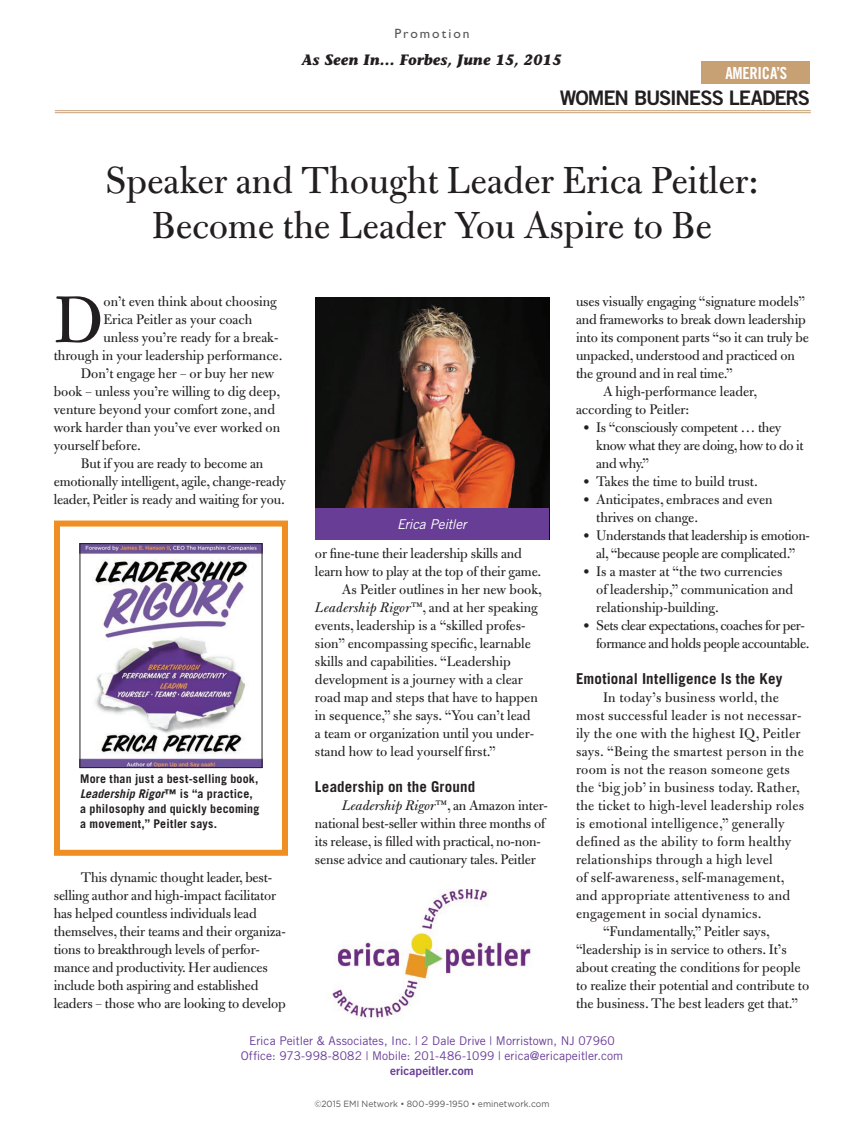
<style>
.page{position:relative;width:864px;height:1134px;background:#fff}
.page>*{position:absolute;margin:0;border:0;box-sizing:border-box;transform-origin:0 0}
.t1{font:70.95px "Bulmer MT Std";color:#231f20}
.t2{font:40.5px/45px "Bulmer MT Std";color:#231f20;text-align:center}
.t3{font:20.1px "Trade Gothic LT Std Bd 2";letter-spacing:-.055em;color:#231f20}
.t4{font:16.65px "Trade Gothic LT Std Bd Cn 20";letter-spacing:-.015em;color:#fff}
.t5{font:15px/18px "Bulmer MT Std";color:#231f20}
.t6{font:15px "Bulmer MT Std";letter-spacing:.02em;color:#231f20}
.t7{font:15px/18px "Bulmer MT Std";letter-spacing:-.02em;color:#231f20}
.t8{font:15px/18px "Bulmer MT Std";letter-spacing:-.025em;color:#231f20}
.t9{font:700 15px "Trade Gothic LT Std";letter-spacing:.01em;color:#231f20}
.t10{font:italic 700 15px "Stone Informal Std";color:#231f20}
.t11{font:italic 13.5px "Trade Gothic LT Std";letter-spacing:-.015em;color:#fff}
.t12{font:13.5px "Gill Sans Std";letter-spacing:.15em;color:#57585a}
.t13{font:12px/15px "Trade Gothic LT Std";letter-spacing:.005em;color:#683d96;text-align:center}
.t14{font:700 12px/15px "Trade Gothic LT Std";letter-spacing:.02em;color:#231f20}
.t15{font:12px "Trade Gothic LT Std Bd 2";color:#683d96}
.t16{font:9px "Gotham";letter-spacing:.01em;color:#57585a;scale:.95 1}
.s1{font-style:italic}
</style>
<div class="page">
<img style="left:315px;top:297px;width:234px;height:212px">
<div style="left:315px;top:509px;width:234px;height:31px;background:#683d96"></div>
<img style="left:332px;top:890px;width:199px;height:129px">
<div style="left:54px;top:521px;width:234px;height:335px;border:6px solid #ef8e22"></div>
<img style="left:82px;top:545px;width:178px;height:221px">
<div style="left:80px;top:543px;width:182px;height:225px;border:1px solid #231f20"></div>
<div style="left:701px;top:62px;width:109px;height:22px;background:#c7a074"></div>
<hr style="left:55px;top:110px;width:756px;height:1px;background:#c7a074">
<hr style="left:55px;top:112px;width:756px;height:1px;background:#c7a074">
<p class="t12" style="left:394px;top:26px;width:77px">Promotion</p>
<p class="t10" style="left:302px;top:51px;width:261px">As Seen In… Forbes, June 15, 2015</p>
<p class="t4" style="left:725px;top:63px;width:64px">AMERICA’S</p>
<h3 class="t3" style="left:560px;top:85px;width:252px">WOMEN BUSINESS LEADERS</h3>
<h2 class="t2" style="left:105px;top:158px;width:655px">Speaker and Thought Leader Erica Peitler:<br>Become the Leader You Aspire to Be</h2>
<h1 class="t1" style="left:54px;top:282px;width:51px">D</h1>
<p class="t5" style="left:104px;top:293px;width:175px">on’t even think about choosing</p>
<p class="t5" style="left:104px;top:311px;width:150px">Erica Peitler as your coach</p>
<p class="t5" style="left:104px;top:329px;width:176px">unless you’re ready for a break-</p>
<p class="t5" style="left:54px;top:347px;width:230px">through in your leadership performance.</p>
<p class="t5" style="left:81px;top:365px;width:195px">Don’t engage her – or buy her new</p>
<p class="t5" style="left:54px;top:383px;width:228px">book – unless you’re willing to dig deep,</p>
<p class="t5" style="left:54px;top:401px;width:223px">venture beyond your comfort zone, and</p>
<p class="t5" style="left:54px;top:419px;width:228px">work harder than you’ve ever worked on</p>
<p class="t5" style="left:54px;top:437px;width:89px">yourself before.</p>
<p class="t5" style="left:81px;top:455px;width:184px">But if you are ready to become an</p>
<p class="t5" style="left:54px;top:473px;width:234px">emotionally intelligent, agile, change-ready</p>
<p class="t5" style="left:54px;top:491px;width:233px">leader, Peitler is ready and waiting for you.</p>
<p class="t14" style="left:80px;top:771px;width:181px">More than just a best-selling book,<br><span class="s1">Leadership Rigor</span>™ is “a practice, a philosophy and quickly becoming a movement,” Peitler says.</p>
<p class="t5" style="left:54px;top:869px;width:234px;text-indent:27px">This dynamic thought leader, best&shy;selling author and high-impact facilitator has helped countless individuals lead themselves, their teams and their organiza&shy;tions to breakthrough levels of perfor&shy;mance and productivity. Her audiences include both aspiring and established leaders – those who are looking to develop</p>
<p class="t11" style="left:397px;top:516px;width:71px">Erica Peitler</p>
<p class="t5" style="left:315px;top:545px;width:208px">or fine-tune their leadership skills and</p>
<p class="t5" style="left:315px;top:563px;width:228px">learn how to play at the top of their game.</p>
<p class="t5" style="left:342px;top:581px;width:202px">As Peitler outlines in her new book,</p>
<p class="t5" style="left:315px;top:599px;width:224px"><span class="s1">Leadership Rigor</span>™, and at her speaking</p>
<p class="t5" style="left:315px;top:617px;width:212px">events, leadership is a “skilled profes-</p>
<p class="t5" style="left:315px;top:635px;width:217px">sion” encompassing specific, learnable</p>
<p class="t5" style="left:315px;top:653px;width:197px">skills and capabilities. “Leadership</p>
<p class="t5" style="left:315px;top:671px;width:209px">development is a journey with a clear</p>
<p class="t5" style="left:315px;top:689px;width:224px">road map and steps that have to happen</p>
<p class="t5" style="left:315px;top:707px;width:217px">in sequence,” she says. “You can’t lead</p>
<p class="t5" style="left:315px;top:725px;width:221px">a team or organization until you under-</p>
<p class="t5" style="left:315px;top:743px;width:182px">stand how to lead yourself first.”</p>
<p class="t9" style="left:315px;top:777px;width:162px">Leadership on the Ground</p>
<p class="t5" style="left:315px;top:797px;width:234px;text-indent:27px"><span class="s1">Leadership Rigor</span>™, an Amazon inter&shy;national best-seller within three months of its release, is filled with practical, no-non&shy;sense advice and cautionary tales. Peitler</p>
<p class="t5" style="left:576px;top:293px;width:231px">uses visually engaging “signature models”</p>
<p class="t5" style="left:576px;top:311px;width:231px">and frameworks to break down leadership</p>
<p class="t5" style="left:576px;top:329px;width:234px">into its component parts “so it can truly be</p>
<p class="t5" style="left:576px;top:347px;width:220px">unpacked, understood and practiced on</p>
<p class="t5" style="left:576px;top:365px;width:158px">the ground and in real time.”</p>
<p class="t5" style="left:603px;top:383px;width:156px">A high-performance leader,</p>
<p class="t5" style="left:576px;top:401px;width:115px">according to Peitler:</p>
<p class="t7" style="left:596px;top:419px;width:209px;text-indent:-14px">• Is “consciously competent … they know what they are doing, how to do it and why.”</p>
<p class="t5" style="left:583px;top:473px;width:177px">• Takes the time to build trust.</p>
<p class="t5" style="left:596px;top:491px;width:178px;text-indent:-14px">• Anticipates, embraces and even thrives on change.</p>
<p class="t7" style="left:583px;top:527px;width:229px;text-align:center">• Understands that leadership is emotion&shy;al, “because people are complicated.”</p>
<p class="t5" style="left:596px;top:563px;width:199px;text-indent:-14px">• Is a master at “the two currencies of leadership,” communication and relationship-building.</p>
<p class="t8" style="left:596px;top:617px;width:215px;text-indent:-14px">• Sets clear expectations, coaches for per&shy;formance and holds people accountable.</p>
<p class="t9" style="left:576px;top:669px;width:208px">Emotional Intelligence Is the Key</p>
<p class="t6" style="left:603px;top:689px;width:177px">In today’s business world, the</p>
<p class="t6" style="left:576px;top:707px;width:227px">most successful leader is not necessar-</p>
<p class="t6" style="left:576px;top:725px;width:226px">ily the one with the highest IQ, Peitler</p>
<p class="t6" style="left:576px;top:743px;width:229px">says. “Being the smartest person in the</p>
<p class="t6" style="left:576px;top:761px;width:215px">room is not the reason someone gets</p>
<p class="t6" style="left:576px;top:779px;width:225px">the ‘big job’ in business today. Rather,</p>
<p class="t6" style="left:576px;top:797px;width:230px">the ticket to high-level leadership roles</p>
<p class="t6" style="left:576px;top:815px;width:210px">is emotional intelligence,” generally</p>
<p class="t6" style="left:576px;top:833px;width:217px">defined as the ability to form healthy</p>
<p class="t6" style="left:576px;top:851px;width:198px">relationships through a high level</p>
<p class="t6" style="left:576px;top:869px;width:210px">of self-awareness, self-management,</p>
<p class="t6" style="left:576px;top:887px;width:216px">and appropriate attentiveness to and</p>
<p class="t6" style="left:576px;top:905px;width:187px">engagement in social dynamics.</p>
<p class="t5" style="left:603px;top:923px;width:168px">“Fundamentally,” Peitler says,</p>
<p class="t5" style="left:576px;top:941px;width:212px">“leadership is in service to others. It’s</p>
<p class="t5" style="left:576px;top:959px;width:226px">about creating the conditions for people</p>
<p class="t5" style="left:576px;top:977px;width:235px">to realize their potential and contribute to</p>
<p class="t5" style="left:576px;top:995px;width:224px">the business. The best leaders get that.”</p>
<p class="t13" style="left:241px;top:1033px;width:384px">Erica Peitler &amp; Associates, Inc. | 2 Dale Drive | Morristown, NJ 07960<br>Office: 973-998-8082 | Mobile: 201-486-1099 | erica@ericapeitler.com</p>
<p class="t15" style="left:390px;top:1063px;width:85px">ericapeitler.com</p>
<p class="t16" style="left:314px;top:1098px;width:249px">©2015 EMI Network • 800-999-1950 • eminetwork.com</p>
</div>
